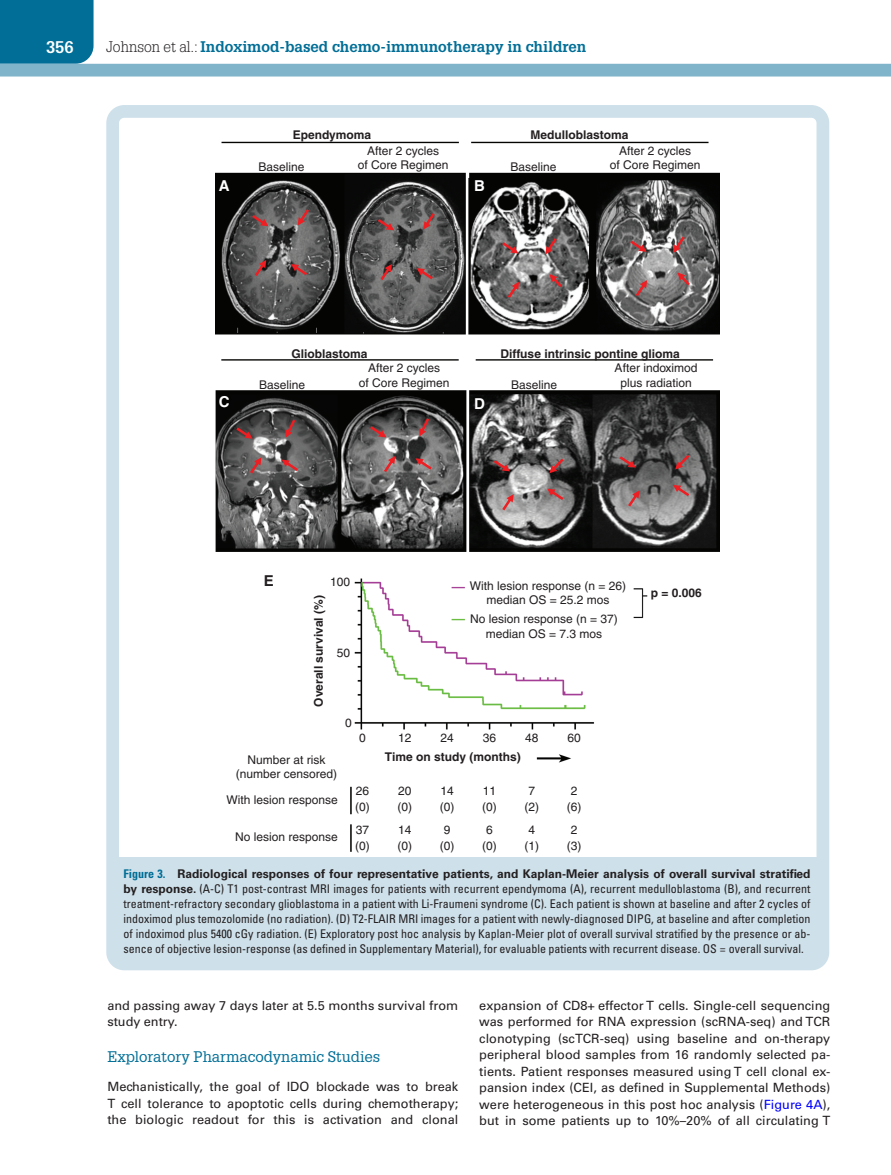
<style>
.page{position:relative;width:891px;height:1175px;background:#fff}
.page>*{position:absolute;margin:0;border:0;box-sizing:border-box;transform-origin:0 0}
.t1{font:700 16.5px "Glypha LT Std";color:#fff}
.t2{font:700 15px "Glypha LT Std";color:#006e96}
.t3{font:15px "Glypha LT Std";color:#006e96}
.t4{font:700 15px "Helvetica";color:#fff}
.t5{font:700 15px "Helvetica";color:#231f20}
.t6{font:12.75px/16.5px "Univers LT Std";color:#231f20;text-align:justify}
.t7{font:condensed 12px/15px "Univers LT Std";color:#231f20;text-align:justify}
.t8{font:12px/14.4px "Helvetica";color:#231f20;text-align:center}
.t9{font:700 12px "Helvetica";color:#231f20}
.s1{font-weight:300;color:#231f20}
.s2{font-weight:700;color:#006e96}
.s3{font-weight:700;font-stretch:normal}
.s4{color:#00f}
</style>
<div class="page">
<div style="left:0;top:0;width:94px;height:64px;background:#006e96"></div>
<div style="left:0;top:64px;width:891px;height:12px;background:#7fb4ca"></div>
<img style="left:216px;top:141px;width:504px;height:710px">
<div style="left:118px;top:857px;width:700px;height:103px;background:#cee0ea"></div>
<div style="left:106px;top:105px;width:723px;height:865px;border:13px solid #cee0ea;border-radius:12px"></div>
<h1 class="t1" style="left:46px;top:37px;width:29px">356</h1>
<p class="t2" style="left:106px;top:37px;width:482px"><span class="s1">Johnson et al.:</span> Indoximod-based chemo-immunotherapy in children</p>
<p class="t4" style="left:219px;top:177px;width:12px">A</p>
<p class="t9" style="left:293px;top:128px;width:80px">Ependymoma</p>
<p class="t9" style="left:531px;top:128px;width:100px">Medulloblastoma</p>
<p class="t8" style="left:258px;top:160px;width:48px">Baseline</p>
<p class="t8" style="left:358px;top:143px;width:92px">After 2 cycles<br>of Core Regimen</p>
<p class="t8" style="left:510px;top:160px;width:48px">Baseline</p>
<p class="t8" style="left:610px;top:143px;width:92px">After 2 cycles<br>of Core Regimen</p>
<p class="t4" style="left:474px;top:177px;width:12px">B</p>
<p class="t4" style="left:219px;top:392px;width:12px">C</p>
<p class="t9" style="left:292px;top:346px;width:78px">Glioblastoma</p>
<p class="t9" style="left:500px;top:346px;width:181px">Diffuse intrinsic pontine glioma</p>
<p class="t8" style="left:259px;top:377px;width:48px">Baseline</p>
<p class="t8" style="left:359px;top:361px;width:92px">After 2 cycles<br>of Core Regimen</p>
<p class="t4" style="left:474px;top:394px;width:12px">D</p>
<p class="t8" style="left:511px;top:377px;width:48px">Baseline</p>
<p class="t8" style="left:615px;top:361px;width:85px">After indoximod plus radiation</p>
<p class="t5" style="left:264px;top:572px;width:12px">E</p>
<p class="t8" style="left:330px;top:575px;width:22px">100</p>
<p class="t9" style="left:311px;top:706px;width:113px;rotate:-90deg">Overall survival (%)</p>
<p class="t8" style="left:337px;top:645px;width:15px">50</p>
<p class="t8" style="left:345px;top:716px;width:8px">0</p>
<p class="t8" style="left:470px;top:578px;width:158px">With lesion response (n = 26) median OS = 25.2 mos</p>
<p class="t8" style="left:470px;top:612px;width:149px">No lesion response (n = 37) median OS = 7.3 mos</p>
<p class="t9" style="left:651px;top:585px;width:53px">p = 0.006</p>
<p class="t8" style="left:236px;top:752px;width:103px">Number at risk (number censored)</p>
<p class="t8" style="left:227px;top:792px;width:113px">With lesion response</p>
<p class="t8" style="left:235px;top:829px;width:104px">No lesion response</p>
<p class="t8" style="left:359px;top:730px;width:8px">0</p>
<p class="t8" style="left:398px;top:730px;width:15px">12</p>
<p class="t8" style="left:441px;top:730px;width:15px">24</p>
<p class="t8" style="left:483px;top:730px;width:15px">36</p>
<p class="t9" style="left:385px;top:749px;width:138px">Time on study (months)</p>
<p class="t8" style="left:525px;top:730px;width:15px">48</p>
<p class="t8" style="left:568px;top:730px;width:15px">60</p>
<p class="t8" style="left:355px;top:783px;width:59px;line-height:16.2px;text-align:left">26<br>(0) (0)</p>
<p class="t8" style="left:398px;top:783px;width:15px">20</p>
<p class="t8" style="left:441px;top:783px;width:15px">14</p>
<p class="t8" style="left:483px;top:783px;width:15px">11</p>
<p class="t8" style="left:529px;top:783px;width:8px">7</p>
<p class="t8" style="left:571px;top:783px;width:8px">2</p>
<p class="t8" style="left:355px;top:821px;width:59px;line-height:16.2px;text-align:left">37<br>(0) (0)</p>
<p class="t8" style="left:440px;top:800px;width:58px">(0) (0)</p>
<p class="t8" style="left:525px;top:800px;width:58px">(2) (6)</p>
<p class="t8" style="left:398px;top:822px;width:15px">14</p>
<p class="t8" style="left:444px;top:822px;width:8px">9</p>
<p class="t8" style="left:486px;top:822px;width:8px">6</p>
<p class="t8" style="left:529px;top:822px;width:8px">4</p>
<p class="t8" style="left:571px;top:822px;width:8px">2</p>
<p class="t8" style="left:440px;top:838px;width:58px">(0) (0)</p>
<p class="t8" style="left:525px;top:838px;width:58px">(1) (3)</p>
<p class="t7" style="left:124px;top:866px;width:689px"><span class="s2">Figure 3.</span> <span class="s3">Radiological responses of four representative patients, and Kaplan-Meier analysis of overall survival stratified by response.</span> (A-C) T1 post-contrast MRI images for patients with recurrent ependymoma (A), recurrent medulloblastoma (B), and recurrent treatment-refractory secondary glioblastoma in a patient with Li-Fraumeni syndrome (C). Each patient is shown at baseline and after 2 cycles of indoximod plus temozolomide (no radiation). (D) T2-FLAIR MRI images for a patient with newly-diagnosed DIPG, at baseline and after completion of indoximod plus 5400 cGy radiation. (E) Exploratory post hoc analysis by Kaplan-Meier plot of overall survival stratified by the presence or ab&shy;sence of objective lesion-response (as defined in Supplementary Material), for evaluable patients with recurrent disease. OS = overall survival.</p>
<p class="t6" style="left:107px;top:996px;width:352px">and passing away 7 days later at 5.5 months survival from study entry.</p>
<p class="t3" style="left:107px;top:1047px;width:275px">Exploratory Pharmacodynamic Studies</p>
<p class="t6" style="left:107px;top:1078px;width:353px">Mechanistically, the goal of IDO blockade was to break T cell tolerance to apoptotic cells during chemotherapy; the biologic readout for this is activation and clonal</p>
<p class="t6" style="left:479px;top:996px;width:353px">expansion of CD8+ effector T cells. Single-cell sequencing was performed for RNA expression (scRNA-seq) and TCR clonotyping (scTCR-seq) using baseline and on-therapy peripheral blood samples from 16 randomly selected pa&shy;tients. Patient responses measured using T cell clonal ex&shy;pansion index (CEI, as defined in Supplemental Methods) were heterogeneous in this post hoc analysis (<span class="s4">Figure 4A</span>), but in some patients up to 10%–20% of all circulating T</p>
</div>
